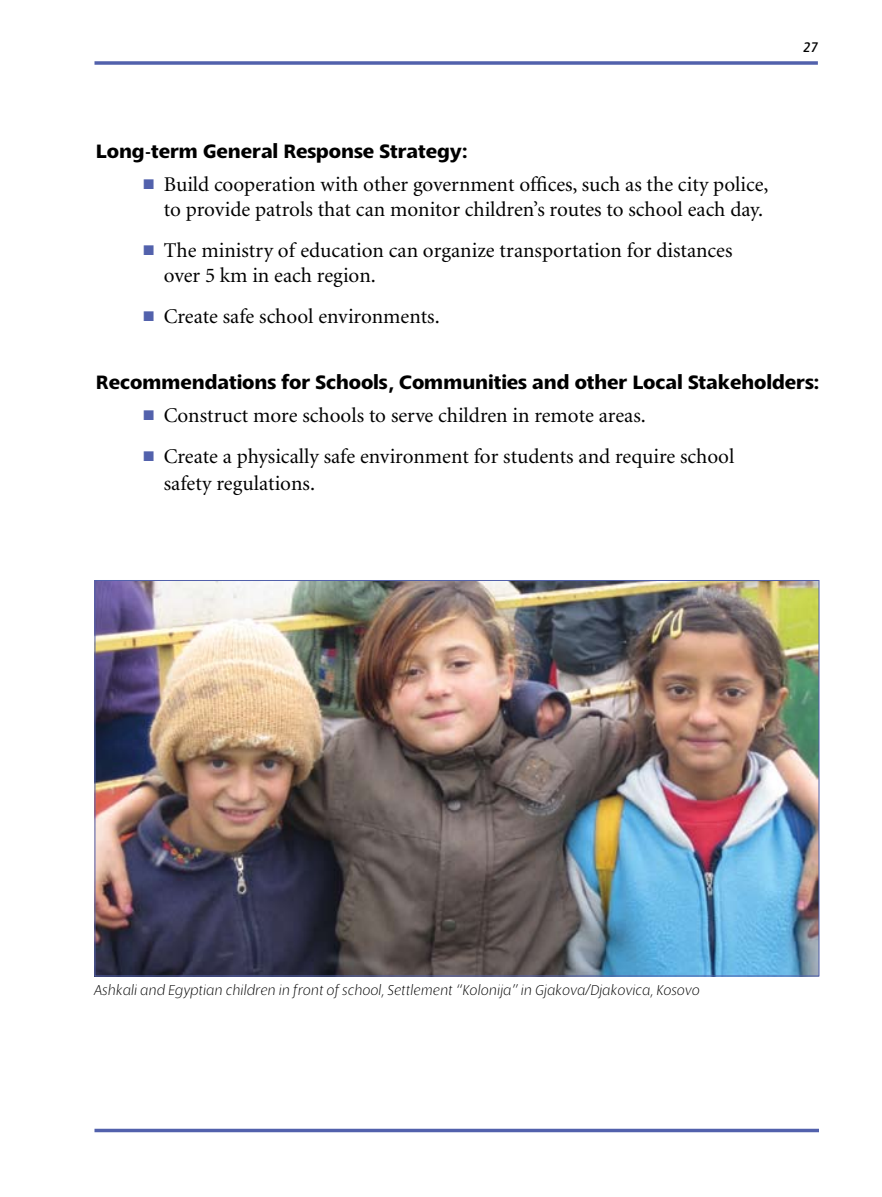
<style>
.page{position:relative;width:882px;height:1197px;background:#fff}
.page>*{position:absolute;margin:0;border:0;box-sizing:border-box;transform-origin:0 0}
.t1{font:21px/25.2px "Minion";color:#000}
.t2{font:700 21px "Slippy";color:#000}
.t3{font:italic 300 15.75px "Slippy";letter-spacing:.01em;color:#000}
.t4{font:italic 15.75px "Slippy";color:#000}
.s1{color:#5261ac}
</style>
<div class="page">
<svg style="left:94px;top:61px;width:724px;height:4px;background:#6774b6"></svg>
<hr style="left:94px;top:1129px;width:725px;height:3px;background:#5261ac">
<img style="left:96px;top:582px;width:721px;height:392px">
<p class="t4" style="left:803px;top:39px;width:15px">27</p>
<h3 class="t2" style="left:96px;top:140px;width:373px">Long-term General Response Strategy:</h3>
<p class="t1" style="left:144px;top:172px;width:627px;text-align:right"><span class="s1">■</span> Build cooperation with other government offices, such as the city police, to provide patrols that can monitor children’s routes to school each day.</p>
<p class="t1" style="left:164px;top:238px;width:570px;text-indent:-20px"><span class="s1">■</span> The ministry of education can organize transportation for distances over 5 km in each region.</p>
<p class="t1" style="left:144px;top:304px;width:298px"><span class="s1">■</span> Create safe school environments.</p>
<h3 class="t2" style="left:96px;top:371px;width:724px">Recommendations for Schools, Communities and other Local Stakeholders:</h3>
<p class="t1" style="left:144px;top:404px;width:504px"><span class="s1">■</span> Construct more schools to serve children in remote areas.</p>
<p class="t1" style="left:164px;top:444px;width:572px;line-height:27.3px;text-indent:-20px"><span class="s1">■</span> Create a physically safe environment for students and require school safety regulations.</p>
<p class="t3" style="left:93px;top:982px;width:607px">Ashkali and Egyptian children in front of school, Settlement “Kolonija” in Gjakova/Djakovica, Kosovo</p>
</div>
